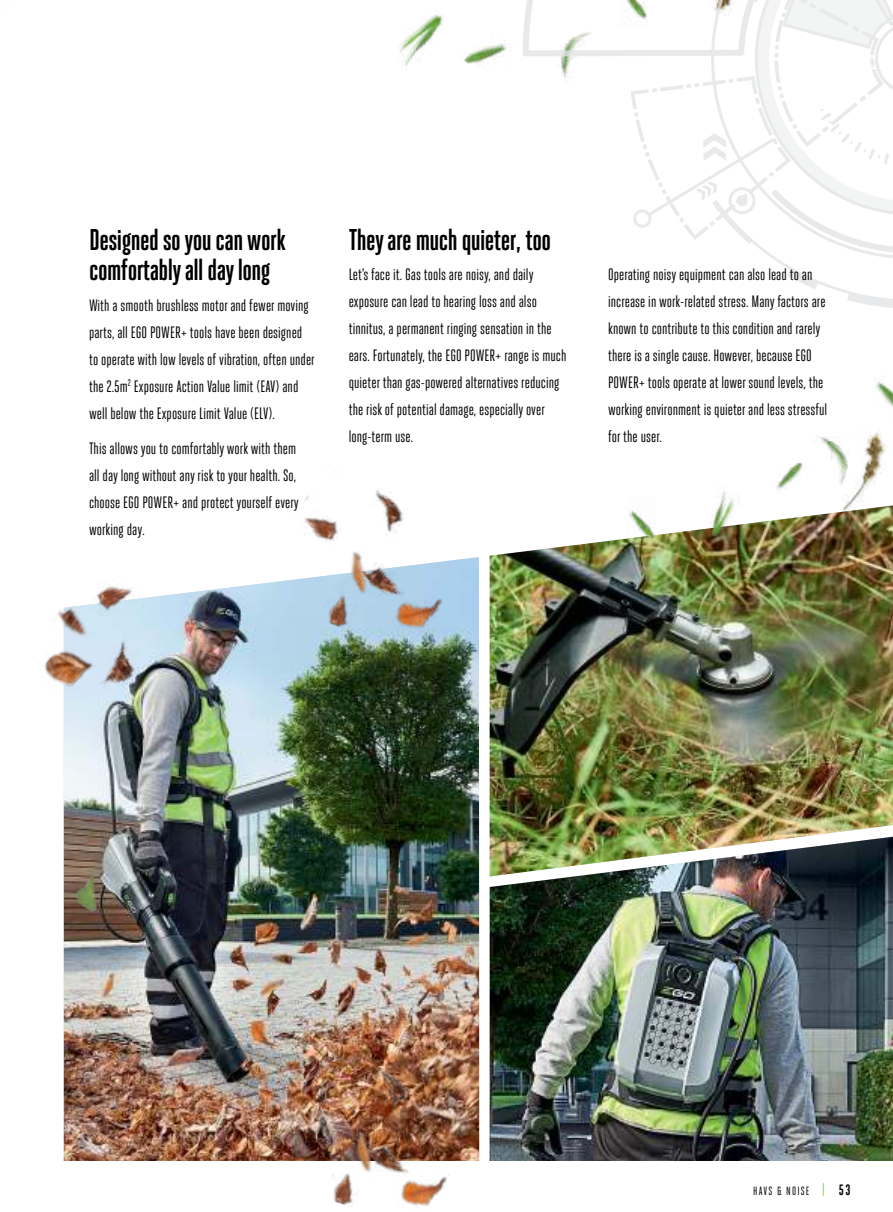
<style>
.page{position:relative;width:893px;height:1212px;background:#fff}
.page>*{position:absolute;margin:0;border:0;box-sizing:border-box;transform-origin:0 0}
.t1{font:700 30px/30px "Heroic Condensed";letter-spacing:-.02em;color:#000}
.t2{font:16.5px/27px "Heroic Condensed";color:#000}
.t3{font:12px "Heroic Condensed";letter-spacing:.1em;color:#000}
.s1{font-size:15px;color:#75bb43}
.s2{font-weight:700;font-size:15px}
</style>
<div class="page">
<img style="left:64px;top:557px;width:415px;height:604px">
<img style="left:44px;top:592px;width:118px;height:159px">
<img style="left:323px;top:1060px;width:156px;height:146px">
<img style="left:318px;top:489px;width:156px;height:170px">
<img style="left:82px;top:574px;width:69px;height:83px">
<img style="left:288px;top:489px;width:89px;height:69px">
<img style="left:63px;top:851px;width:59px;height:84px">
<img style="left:490px;top:516px;width:403px;height:321px">
<img style="left:490px;top:837px;width:403px;height:324px">
<img style="left:875px;top:379px;width:18px;height:28px">
<img style="left:808px;top:430px;width:85px;height:96px">
<img style="left:776px;top:462px;width:27px;height:27px">
<img style="left:701px;top:491px;width:47px;height:55px">
<img style="left:808px;top:430px;width:45px;height:68px">
<img style="left:626px;top:510px;width:29px;height:38px">
<img style="left:464px;top:41px;width:47px;height:23px">
<img style="left:399px;top:14px;width:44px;height:52px">
<svg style="left:522px;top:0;width:371px;height:308px"></svg>
<h1 class="t1" style="left:89px;top:225px;width:198px">Designed so you can work comfortably all day long</h1>
<h1 class="t1" style="left:349px;top:225px;width:204px">They are much quieter, too</h1>
<p class="t2" style="left:89px;top:292px;width:227px">With a smooth brushless motor and fewer moving parts, all EGO POWER+ tools have been designed to operate with low levels of vibration, often under the 2.5m<sup>2</sup> Exposure Action Value limit (EAV) and well below the Exposure Limit Value (ELV).</p>
<p class="t2" style="left:89px;top:435px;width:211px">This allows you to comfortably work with them all day long without any risk to your health. So, choose EGO POWER+ and protect yourself every working day.</p>
<p class="t2" style="left:349px;top:260px;width:219px">Let’s face it. Gas tools are noisy, and daily exposure can lead to hearing loss and also tinnitus, a permanent ringing sensation in the ears. Fortunately, the EGO POWER+ range is much quieter than gas-powered alternatives reducing the risk of potential damage, especially over long-term use.</p>
<p class="t2" style="left:608px;top:260px;width:221px">Operating noisy equipment can also lead to an increase in work-related stress. Many factors are known to contribute to this condition and rarely there is a single cause. However, because EGO POWER+ tools operate at lower sound levels, the working environment is quieter and less stressful for the user.</p>
<p class="t3" style="left:753px;top:1184px;width:99px">HAVS &amp; NOISE <span class="s1">|</span> <span class="s2">53</span></p>
</div>
